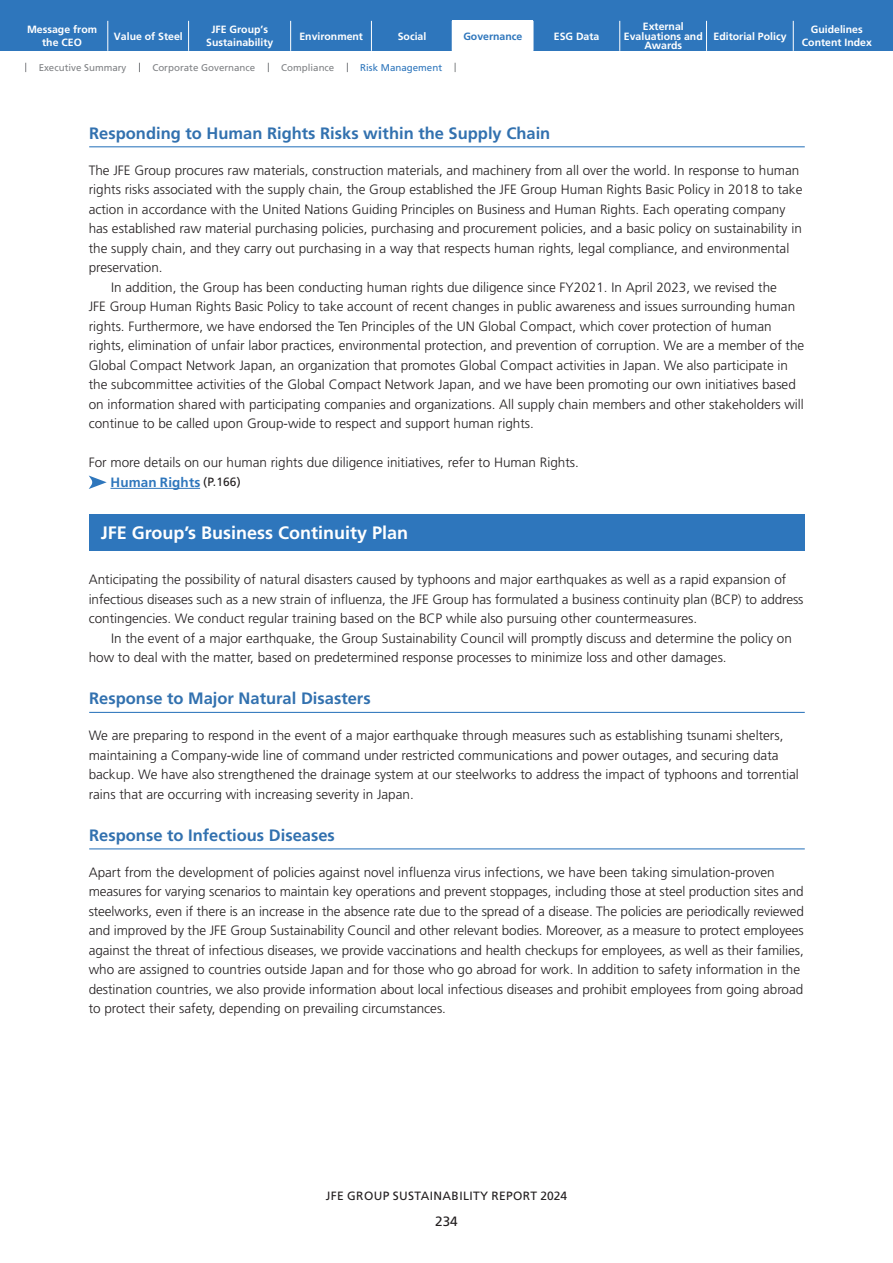
<style>
.page{position:relative;width:893px;height:1263px;background:#fff}
.page>*{position:absolute;margin:0;border:0;box-sizing:border-box;transform-origin:0 0}
.t1{font:700 18px "Frutiger";color:#fff}
.t2{font:700 16.5px "Frutiger";color:#3271af}
.t3{font:300 13.5px/19.5px "Frutiger";color:#231f20}
.t4{font:700 13.5px "Frutiger";letter-spacing:.01em;color:#2e76bc}
.t5{font:13.5px "Frutiger";color:#231f20}
.t6{font:12px "Frutiger";letter-spacing:.03em;color:#231f20}
.t7{font:700 10.5px/12.8px "Frutiger";color:#fff;text-align:center}
.t8{font:700 10.5px "Frutiger";color:#2e76bc}
.t9{font:9.75px "Frutiger";color:#808285}
.t10{font:9.75px "Frutiger";color:#2e76bc}
.s1{font-weight:400;font-size:12px;color:#231f20}
</style>
<div class="page">
<div style="left:0;top:0;width:893px;height:51px;background:#2e76bc"></div>
<hr style="left:108px;top:21px;width:1px;height:30px;background:#fff">
<hr style="left:188px;top:21px;width:1px;height:30px;background:#fff">
<hr style="left:290px;top:21px;width:1px;height:30px;background:#fff">
<hr style="left:371px;top:21px;width:1px;height:30px;background:#fff">
<hr style="left:533px;top:21px;width:1px;height:30px;background:#fff">
<hr style="left:619px;top:21px;width:1px;height:30px;background:#fff">
<hr style="left:706px;top:21px;width:1px;height:30px;background:#fff">
<hr style="left:793px;top:21px;width:1px;height:30px;background:#fff">
<div style="left:452px;top:21px;width:81px;height:30px;background:#fff"></div>
<hr style="left:89px;top:146px;width:716px;height:1px;background:#2e76bc">
<hr style="left:89px;top:712px;width:716px;height:1px;background:#2e76bc">
<hr style="left:89px;top:848px;width:716px;height:1px;background:#2e76bc">
<hr style="left:110px;top:488px;width:90px;height:1px;background:#2e76bc">
<svg style="left:89px;top:475px;width:18px;height:14px"></svg>
<div style="left:89px;top:514px;width:715px;height:37px;background:#2e76bc"></div>
<p class="t7" style="left:114px;top:30px;width:70px">Value of Steel</p>
<p class="t7" style="left:206px;top:23px;width:69px">JFE Group’s<br>Sustainability</p>
<p class="t7" style="left:299px;top:30px;width:65px">Environment</p>
<p class="t7" style="left:554px;top:30px;width:47px">ESG Data</p>
<p class="t7" style="left:624px;top:22px;width:80px;line-height:9.6px">External<br>Evaluations and<br>Awards</p>
<p class="t7" style="left:714px;top:30px;width:74px">Editorial Policy</p>
<p class="t7" style="left:802px;top:23px;width:72px">Guidelines<br>Content Index</p>
<p class="t7" style="left:27px;top:23px;width:72px">Message from the CEO</p>
<p class="t7" style="left:398px;top:30px;width:30px">Social</p>
<p class="t8" style="left:463px;top:30px;width:60px">Governance</p>
<p class="t9" style="left:39px;top:62px;width:89px">Executive Summary</p>
<p class="t9" style="left:152px;top:62px;width:104px">Corporate Governance</p>
<p class="t9" style="left:281px;top:62px;width:55px">Compliance</p>
<p class="t10" style="left:360px;top:62px;width:83px">Risk Management</p>
<p class="t2" style="left:89px;top:123px;width:463px">Responding to Human Rights Risks within the Supply Chain</p>
<p class="t3" style="left:89px;top:161px;width:712px">The JFE Group procures raw materials, construction materials, and machinery from all over the world. In response to human</p>
<p class="t3" style="left:89px;top:180px;width:715px">rights risks associated with the supply chain, the Group established the JFE Group Human Rights Basic Policy in 2018 to take</p>
<p class="t3" style="left:89px;top:200px;width:698px">action in accordance with the United Nations Guiding Principles on Business and Human Rights. Each operating company</p>
<p class="t3" style="left:89px;top:219px;width:715px">has established raw material purchasing policies, purchasing and procurement policies, and a basic policy on sustainability in</p>
<p class="t3" style="left:89px;top:239px;width:702px">the supply chain, and they carry out purchasing in a way that respects human rights, legal compliance, and environmental</p>
<p class="t3" style="left:89px;top:258px;width:76px">preservation.</p>
<p class="t3" style="left:111px;top:278px;width:667px">In addition, the Group has been conducting human rights due diligence since FY2021. In April 2023, we revised the</p>
<p class="t3" style="left:89px;top:297px;width:708px">JFE Group Human Rights Basic Policy to take account of recent changes in public awareness and issues surrounding human</p>
<p class="t3" style="left:89px;top:317px;width:684px">rights. Furthermore, we have endorsed the Ten Principles of the UN Global Compact, which cover protection of human</p>
<p class="t3" style="left:89px;top:336px;width:717px">rights, elimination of unfair labor practices, environmental protection, and prevention of corruption. We are a member of the</p>
<p class="t3" style="left:89px;top:356px;width:701px">Global Compact Network Japan, an organization that promotes Global Compact activities in Japan. We also participate in</p>
<p class="t3" style="left:89px;top:375px;width:709px">the subcommittee activities of the Global Compact Network Japan, and we have been promoting our own initiatives based</p>
<p class="t3" style="left:89px;top:395px;width:717px">on information shared with participating companies and organizations. All supply chain members and other stakeholders will</p>
<p class="t3" style="left:89px;top:414px;width:447px">continue to be called upon Group-wide to respect and support human rights.</p>
<p class="t3" style="left:89px;top:453px;width:492px">For more details on our human rights due diligence initiatives, refer to Human Rights.</p>
<p class="t4" style="left:110px;top:474px;width:132px">Human Rights <span class="s1">(P.166)</span></p>
<h1 class="t1" style="left:101px;top:522px;width:309px">JFE Group’s Business Continuity Plan</h1>
<p class="t3" style="left:89px;top:570px;width:716px">Anticipating the possibility of natural disasters caused by typhoons and major earthquakes as well as a rapid expansion of infectious diseases such as a new strain of influenza, the JFE Group has formulated a business continuity plan (BCP) to address contingencies. We conduct regular training based on the BCP while also pursuing other countermeasures.</p>
<p class="t3" style="left:89px;top:629px;width:705px;text-indent:23px">In the event of a major earthquake, the Group Sustainability Council will promptly discuss and determine the policy on how to deal with the matter, based on predetermined response processes to minimize loss and other damages.</p>
<p class="t2" style="left:89px;top:689px;width:283px">Response to Major Natural Disasters</p>
<p class="t3" style="left:89px;top:726px;width:712px">We are preparing to respond in the event of a major earthquake through measures such as establishing tsunami shelters, maintaining a Company-wide line of command under restricted communications and power outages, and securing data backup. We have also strengthened the drainage system at our steelworks to address the impact of typhoons and torrential rains that are occurring with increasing severity in Japan.</p>
<p class="t2" style="left:89px;top:825px;width:247px">Response to Infectious Diseases</p>
<p class="t3" style="left:89px;top:863px;width:717px">Apart from the development of policies against novel influenza virus infections, we have been taking simulation-proven measures for varying scenarios to maintain key operations and prevent stoppages, including those at steel production sites and steelworks, even if there is an increase in the absence rate due to the spread of a disease. The policies are periodically reviewed and improved by the JFE Group Sustainability Council and other relevant bodies. Moreover, as a measure to protect employees against the threat of infectious diseases, we provide vaccinations and health checkups for employees, as well as their families, who are assigned to countries outside Japan and for those who go abroad for work. In addition to safety information in the destination countries, we also provide information about local infectious diseases and prohibit employees from going abroad to protect their safety, depending on prevailing circumstances.</p>
<p class="t6" style="left:326px;top:1188px;width:243px">JFE GROUP SUSTAINABILITY REPORT 2024</p>
<p class="t5" style="left:435px;top:1214px;width:24px">234</p>
</div>
